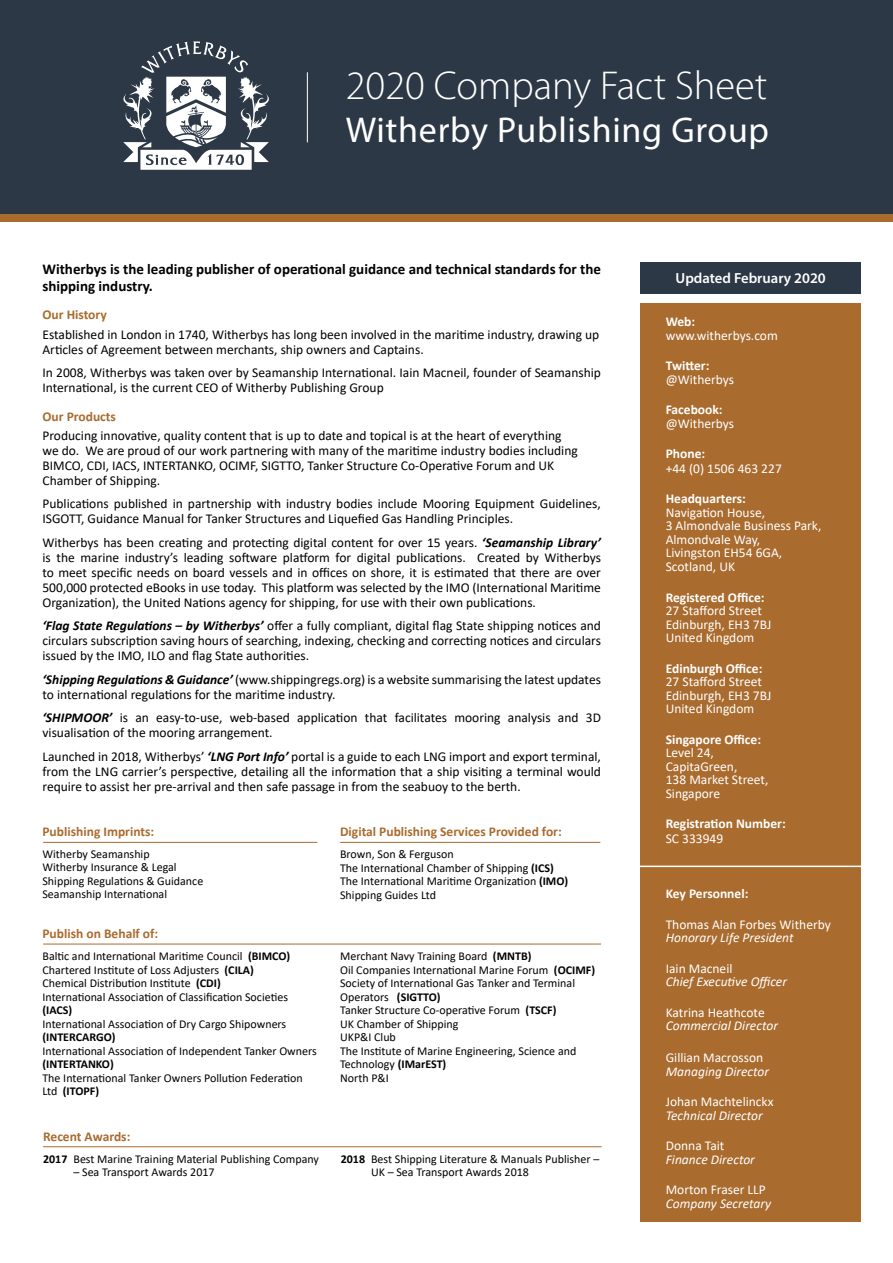
<style>
.page{position:relative;width:893px;height:1263px;background:#fff}
.page>*{position:absolute;margin:0;border:0;box-sizing:border-box;transform-origin:0 0}
.t1{font:300 40.5px "Myriad Pro";color:#fff}
.t2{font:36px "Myriad Pro";letter-spacing:.02em;color:#fff}
.t3{font:700 15px/16.5px "Calibri";color:#000}
.t4{font:600 14.7px "Myriad Pro";color:#fff}
.t5{font:13.5px/15px "Calibri";color:#000}
.t6{font:13.5px/13.5px "Calibri";color:#fff}
.t7{font:italic 13.5px "Calibri";color:#fff}
.t8{font:700 13.5px "Calibri";color:#fff}
.t9{font:700 13.5px "Calibri";color:#a96b2e}
.t10{font:12px/13.5px "Calibri";color:#000}
.t11{font:700 12px "Calibri";color:#000}
.s1{font-weight:700;font-style:italic}
.s2{font-weight:700}
</style>
<div class="page">
<div style="left:0;top:0;width:893px;height:222px;background:#2d3846"></div>
<svg style="left:123px;top:41px;width:146px;height:129px"></svg>
<hr style="left:307px;top:72px;width:1px;height:70px;background:#fff">
<div style="left:0;top:215px;width:893px;height:7px;background:#a96b2e"></div>
<div style="left:640px;top:303px;width:221px;height:919px;background:#a96b2e"></div>
<hr style="left:626px;top:865px;width:244px;height:2px;background:#fff">
<div style="left:640px;top:262px;width:221px;height:31px;background:#2d3846"></div>
<hr style="left:43px;top:944px;width:558px;height:1px;background:#a96b2e">
<hr style="left:43px;top:1146px;width:559px;height:1px;background:#a96b2e">
<hr style="left:43px;top:842px;width:274px;height:1px;background:#a96b2e">
<hr style="left:340px;top:842px;width:260px;height:1px;background:#a96b2e">
<h1 class="t1" style="left:346px;top:63px;width:423px">2020 Company Fact Sheet</h1>
<h2 class="t2" style="left:346px;top:108px;width:425px">Witherby Publishing Group</h2>
<p class="t3" style="left:42px;top:261px;width:560px">Witherbys is the leading publisher of operational guidance and technical standards for the shipping industry.</p>
<p class="t9" style="left:42px;top:305px;width:66px">Our History</p>
<p class="t5" style="left:42px;top:326px;width:558px">Established in London in 1740, Witherbys has long been involved in the maritime industry, drawing up<br>Articles of Agreement between merchants, ship owners and Captains.</p>
<p class="t5" style="left:42px;top:365px;width:560px">In 2008, Witherbys was taken over by Seamanship International. Iain Macneil, founder of Seamanship<br>International, is the current CEO of Witherby Publishing Group</p>
<p class="t9" style="left:42px;top:406px;width:75px">Our Products</p>
<p class="t5" style="left:42px;top:427px;width:537px">Producing innovative, quality content that is up to date and topical is at the heart of everything we do. We are proud of our work partnering with many of the maritime industry bodies including BIMCO, CDI, IACS, INTERTANKO, OCIMF, SIGTTO, Tanker Structure Co-Operative Forum and UK Chamber of Shipping.</p>
<p class="t5" style="left:42px;top:496px;width:560px">Publications published in partnership with industry bodies include Mooring Equipment Guidelines,<br>ISGOTT, Guidance Manual for Tanker Structures and Liquefied Gas Handling Principles.</p>
<p class="t5" style="left:42px;top:534px;width:560px;text-align:justify">Witherbys has been creating and protecting digital content for over 15 years. <span class="s1">‘Seamanship Library’ </span>is the marine industry’s leading software platform for digital publications. Created by Witherbys to meet specific needs on board vessels and in offices on shore, it is estimated that there are over 500,000 protected eBooks in use today. This platform was selected by the IMO (International Maritime Organization), the United Nations agency for shipping, for use with their own publications.</p>
<p class="t5" style="left:42px;top:618px;width:560px;text-align:justify"><span class="s1">‘Flag State Regulations – by Witherbys’</span> offer a fully compliant, digital flag State shipping notices and circulars subscription saving hours of searching, indexing, checking and correcting notices and circulars issued by the IMO, ILO and flag State authorities.</p>
<p class="t5" style="left:42px;top:671px;width:560px"><span class="s1">‘Shipping Regulations &amp; Guidance’</span> (www.shippingregs.org) is a website summarising the latest updates to international regulations for the maritime industry.</p>
<p class="t5" style="left:42px;top:710px;width:560px"><span class="s1">‘SHIPMOOR’</span> is an easy-to-use, web-based application that facilitates mooring analysis and 3D visualisation of the mooring arrangement.</p>
<p class="t5" style="left:42px;top:748px;width:560px;text-align:justify">Launched in 2018, Witherbys’ <span class="s1">‘LNG Port Info’</span> portal is a guide to each LNG import and export terminal, from the LNG carrier’s perspective, detailing all the information that a ship visiting a terminal would require to assist her pre-arrival and then safe passage in from the seabuoy to the berth.</p>
<p class="t9" style="left:42px;top:822px;width:113px">Publishing Imprints:</p>
<p class="t10" style="left:42px;top:847px;width:162px">Witherby Seamanship<br>Witherby Insurance &amp; Legal<br>Shipping Regulations &amp; Guidance<br>Seamanship International</p>
<p class="t9" style="left:42px;top:924px;width:117px">Publish on Behalf of:</p>
<p class="t10" style="left:42px;top:949px;width:249px">Baltic and International Maritime Council <span class="s2">(BIMCO)<br></span>Chartered Institute of Loss Adjusters <span class="s2">(CILA)<br></span>Chemical Distribution Institute <span class="s2">(CDI)<br></span>International Association of Classification Societies</p>
<p class="t11" style="left:42px;top:1002px;width:31px">(IACS)</p>
<p class="t10" style="left:42px;top:1017px;width:245px">International Association of Dry Cargo Shipowners</p>
<p class="t11" style="left:42px;top:1029px;width:75px">(INTERCARGO)</p>
<p class="t10" style="left:42px;top:1044px;width:276px">International Association of Independent Tanker Owners</p>
<p class="t11" style="left:42px;top:1056px;width:73px">(INTERTANKO)</p>
<p class="t10" style="left:42px;top:1071px;width:262px">The International Tanker Owners Pollution Federation<br>Ltd <span class="s2">(ITOPF)</span></p>
<p class="t9" style="left:43px;top:1127px;width:89px">Recent Awards:</p>
<p class="t10" style="left:43px;top:1152px;width:277px"><span class="s2">2017</span> Best Marine Training Material Publishing Company</p>
<p class="t10" style="left:73px;top:1165px;width:143px">– Sea Transport Awards 2017</p>
<p class="t9" style="left:340px;top:822px;width:223px">Digital Publishing Services Provided for:</p>
<p class="t10" style="left:340px;top:847px;width:230px">Brown, Son &amp; Ferguson<br>The International Chamber of Shipping <span class="s2">(ICS)<br></span>The International Maritime Organization <span class="s2">(IMO)<br></span>Shipping Guides Ltd</p>
<p class="t10" style="left:340px;top:949px;width:256px">Merchant Navy Training Board <span class="s2">(MNTB)<br></span>Oil Companies International Marine Forum <span class="s2">(OCIMF)<br></span>Society of International Gas Tanker and Terminal<br>Operators <span class="s2">(SIGTTO)<br></span>Tanker Structure Co-operative Forum <span class="s2">(TSCF)<br></span>UK Chamber of Shipping<br>UKP&amp;I Club<br>The Institute of Marine Engineering, Science and<br>Technology <span class="s2">(IMarEST)<br></span>North P&amp;I</p>
<p class="t10" style="left:371px;top:1152px;width:230px;text-indent:-30px"><span class="s2">2018</span> Best Shipping Literature &amp; Manuals Publisher –<br>UK – Sea Transport Awards 2018</p>
<p class="t4" style="left:675px;top:269px;width:152px">Updated February 2020</p>
<p class="t8" style="left:666px;top:312px;width:31px">Web:</p>
<p class="t6" style="left:666px;top:328px;width:114px">www.witherbys.com</p>
<p class="t8" style="left:666px;top:356px;width:45px">Twitter:</p>
<p class="t6" style="left:666px;top:372px;width:70px">@Witherbys</p>
<p class="t8" style="left:666px;top:400px;width:58px">Facebook:</p>
<p class="t6" style="left:666px;top:416px;width:70px">@Witherbys</p>
<p class="t8" style="left:666px;top:444px;width:41px">Phone:</p>
<p class="t6" style="left:666px;top:461px;width:118px">+44 (0) 1506 463 227</p>
<p class="t8" style="left:666px;top:489px;width:82px">Headquarters:</p>
<p class="t6" style="left:666px;top:505px;width:157px">Navigation House,<br>3 Almondvale Business Park,<br>Almondvale Way,<br>Livingston EH54 6GA,<br>Scotland, UK</p>
<p class="t8" style="left:666px;top:588px;width:100px">Registered Office:</p>
<p class="t6" style="left:666px;top:604px;width:107px">27 Stafford Street<br>Edinburgh, EH3 7BJ<br>United Kingdom</p>
<p class="t8" style="left:666px;top:659px;width:98px">Edinburgh Office:</p>
<p class="t6" style="left:666px;top:675px;width:107px">27 Stafford Street<br>Edinburgh, EH3 7BJ<br>United Kingdom</p>
<p class="t8" style="left:666px;top:730px;width:97px">Singapore Office:</p>
<p class="t6" style="left:666px;top:746px;width:104px">Level 24,<br>CapitaGreen,<br>138 Market Street,<br>Singapore</p>
<p class="t8" style="left:666px;top:814px;width:122px">Registration Number:</p>
<p class="t6" style="left:666px;top:831px;width:59px">SC 333949</p>
<p class="t8" style="left:666px;top:884px;width:84px">Key Personnel:</p>
<p class="t6" style="left:666px;top:917px;width:167px">Thomas Alan Forbes Witherby</p>
<p class="t7" style="left:666px;top:928px;width:129px">Honorary Life President</p>
<p class="t6" style="left:666px;top:961px;width:68px">Iain Macneil</p>
<p class="t7" style="left:666px;top:972px;width:123px">Chief Executive Officer</p>
<p class="t6" style="left:666px;top:1005px;width:100px">Katrina Heathcote</p>
<p class="t7" style="left:666px;top:1016px;width:114px">Commercial Director</p>
<p class="t6" style="left:666px;top:1050px;width:99px">Gillian Macrosson</p>
<p class="t7" style="left:666px;top:1062px;width:105px">Managing Director</p>
<p class="t6" style="left:666px;top:1095px;width:109px">Johan Machtelinckx</p>
<p class="t7" style="left:666px;top:1106px;width:99px">Technical Director</p>
<p class="t6" style="left:666px;top:1139px;width:60px">Donna Tait</p>
<p class="t7" style="left:666px;top:1150px;width:91px">Finance Director</p>
<p class="t6" style="left:666px;top:1183px;width:102px">Morton Fraser LLP</p>
<p class="t7" style="left:666px;top:1194px;width:107px">Company Secretary</p>
</div>
